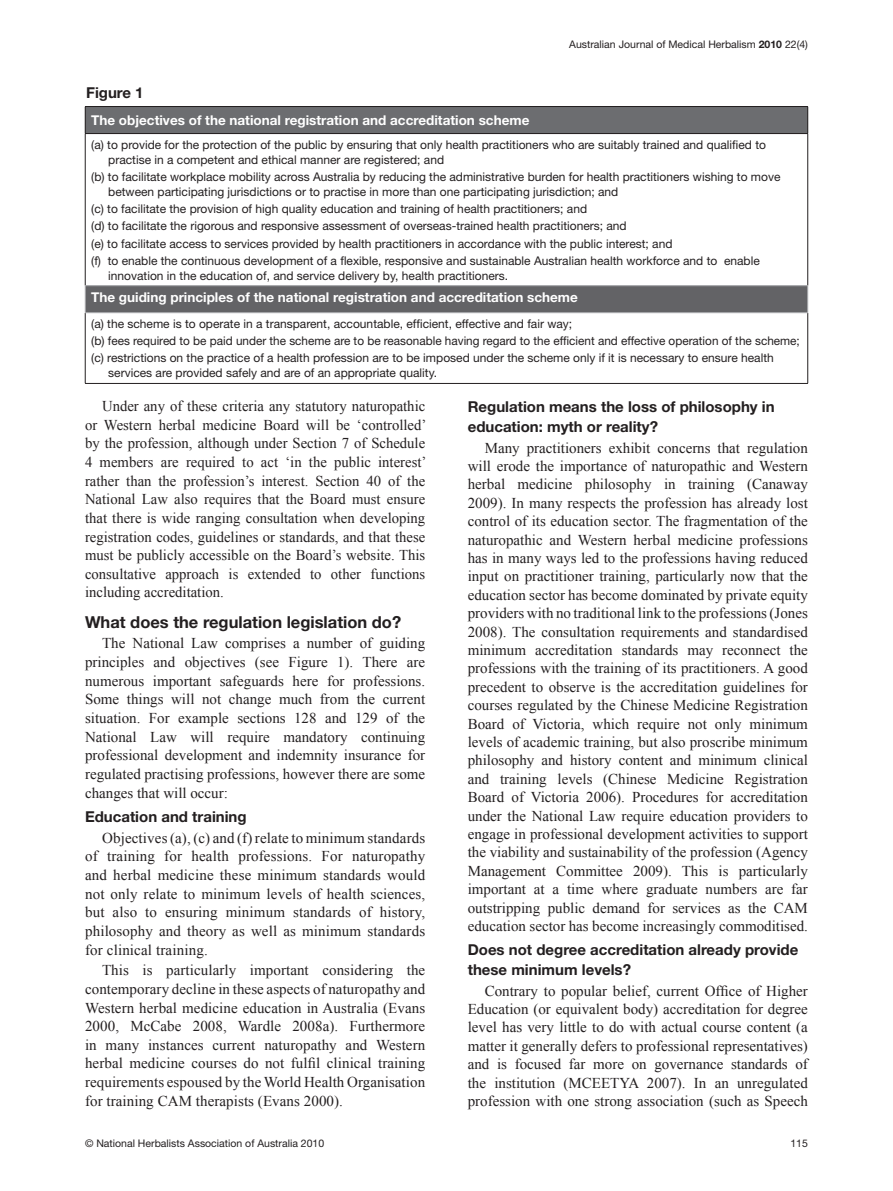
<style>
.page{position:relative;width:893px;height:1191px;background:#fff}
.page>*{position:absolute;margin:0;border:0;box-sizing:border-box;transform-origin:0 0}
.t1{font:700 16.5px "Helvetica Neue LT";color:#231f20}
.t2{font:15px/18.5px "Times New Roman";color:#231f20;text-align:justify}
.t3{font:700 15px/20px "Helvetica Neue LT";color:#231f20}
.t4{font:700 13.5px "Helvetica Neue LT";color:#fff}
.t5{font:12px/17.1px "Helvetica Neue LT";color:#231f20}
.t6{font:10.5px "Helvetica Neue LT";color:#231f20}
.s1{font-weight:700}
</style>
<div class="page">
<div style="left:85px;top:106px;width:723px;height:28px;background:#6c6d70"></div>
<div style="left:85px;top:286px;width:723px;height:27px;background:#636366"></div>
<hr style="left:85px;top:134px;width:1px;height:151px;background:#231f20">
<hr style="left:807px;top:134px;width:1px;height:151px;background:#231f20">
<hr style="left:85px;top:313px;width:1px;height:70px;background:#231f20">
<hr style="left:807px;top:313px;width:1px;height:70px;background:#231f20">
<hr style="left:85px;top:383px;width:723px;height:1px;background:#231f20">
<hr style="left:85px;top:106px;width:723px;height:1px;background:#231f20">
<svg style="left:85px;top:107px;width:1px;height:26px"></svg>
<svg style="left:807px;top:107px;width:1px;height:26px"></svg>
<hr style="left:85px;top:133px;width:723px;height:1px;background:#231f20">
<hr style="left:85px;top:285px;width:723px;height:1px;background:#babbbe">
<svg style="left:85px;top:286px;width:1px;height:26px"></svg>
<svg style="left:807px;top:286px;width:1px;height:26px"></svg>
<hr style="left:85px;top:312px;width:723px;height:1px;background:#babbbe">
<p class="t3" style="left:86px;top:82px;width:59px">Figure 1</p>
<p class="t6" style="left:569px;top:38px;width:240px">Australian Journal of Medical Herbalism <span class="s1">2010</span> 22(4)</p>
<p class="t4" style="left:91px;top:112px;width:440px">The objectives of the national registration and accreditation scheme</p>
<p class="t5" style="left:108px;top:137px;width:659px;line-height:15px;text-indent:-17px">(a) to provide for the protection of the public by ensuring that only health practitioners who are suitably trained and qualified to practise in a competent and ethical manner are registered; and</p>
<p class="t5" style="left:108px;top:169px;width:674px;line-height:15px;text-indent:-17px">(b) to facilitate workplace mobility across Australia by reducing the administrative burden for health practitioners wishing to move between participating jurisdictions or to practise in more than one participating jurisdiction; and</p>
<p class="t5" style="left:91px;top:200px;width:670px">(c) to facilitate the provision of high quality education and training of health practitioners; and<br>(d) to facilitate the rigorous and responsive assessment of overseas-trained health practitioners; and<br>(e) to facilitate access to services provided by health practitioners in accordance with the public interest; and<br>(f) to enable the continuous development of a flexible, responsive and sustainable Australian health workforce and to enable</p>
<p class="t5" style="left:108px;top:267px;width:401px">innovation in the education of, and service delivery by, health practitioners.</p>
<p class="t4" style="left:91px;top:289px;width:488px">The guiding principles of the national registration and accreditation scheme</p>
<p class="t5" style="left:91px;top:315px;width:710px">(a) the scheme is to operate in a transparent, accountable, efficient, effective and fair way;<br>(b) fees required to be paid under the scheme are to be reasonable having regard to the efficient and effective operation of the scheme; (c) restrictions on the practice of a health profession are to be imposed under the scheme only if it is necessary to ensure health</p>
<p class="t5" style="left:108px;top:364px;width:330px">services are provided safely and are of an appropriate quality.</p>
<p class="t2" style="left:85px;top:396px;width:343px;text-indent:17px">Under any of these criteria any statutory naturopathic or Western herbal medicine Board will be ‘controlled’ by the profession, although under Section 7 of Schedule 4 members are required to act ‘in the public interest’ rather than the profession’s interest. Section 40 of the National Law also requires that the Board must ensure that there is wide ranging consultation when developing registration codes, guidelines or standards, and that these must be publicly accessible on the Board’s website. This consultative approach is extended to other functions including accreditation.</p>
<p class="t1" style="left:85px;top:611px;width:318px">What does the regulation legislation do?</p>
<p class="t2" style="left:85px;top:634px;width:342px;text-indent:17px">The National Law comprises a number of guiding principles and objectives (see Figure 1). There are numerous important safeguards here for professions.<br>Some things will not change much from the current situation. For example sections 128 and 129 of the National Law will require mandatory continuing professional development and indemnity insurance for regulated practising professions, however there are some changes that will occur:</p>
<p class="t3" style="left:85px;top:806px;width:163px">Education and training</p>
<p class="t2" style="left:85px;top:828px;width:342px;text-indent:17px">Objectives (a), (c) and (f) relate to minimum standards of training for health professions. For naturopathy and herbal medicine these minimum standards would not only relate to minimum levels of health sciences, but also to ensuring minimum standards of history, philosophy and theory as well as minimum standards for clinical training.</p>
<p class="t2" style="left:85px;top:960px;width:342px;text-indent:17px">This is particularly important considering the contemporary decline in these aspects of naturopathy and Western herbal medicine education in Australia (Evans 2000, McCabe 2008, Wardle 2008a). Furthermore in many instances current naturopathy and Western herbal medicine courses do not fulfil clinical training requirements espoused by the World Health Organisation for training CAM therapists (Evans 2000).</p>
<p class="t3" style="left:468px;top:396px;width:308px">Regulation means the loss of philosophy in education: myth or reality?</p>
<p class="t2" style="left:468px;top:438px;width:342px;text-indent:17px">Many practitioners exhibit concerns that regulation will erode the importance of naturopathic and Western herbal medicine philosophy in training (Canaway 2009). In many respects the profession has already lost control of its education sector. The fragmentation of the naturopathic and Western herbal medicine professions has in many ways led to the professions having reduced input on practitioner training, particularly now that the education sector has become dominated by private equity providers with no traditional link to the professions (Jones 2008). The consultation requirements and standardised minimum accreditation standards may reconnect the professions with the training of its practitioners. A good precedent to observe is the accreditation guidelines for courses regulated by the Chinese Medicine Registration Board of Victoria, which require not only minimum levels of academic training, but also proscribe minimum philosophy and history content and minimum clinical and training levels (Chinese Medicine Registration Board of Victoria 2006). Procedures for accreditation under the National Law require education providers to engage in professional development activities to support the viability and sustainability of the profession (Agency Management Committee 2009). This is particularly important at a time where graduate numbers are far outstripping public demand for services as the CAM education sector has become increasingly commoditised.</p>
<p class="t3" style="left:468px;top:939px;width:332px">Does not degree accreditation already provide these minimum levels?</p>
<p class="t2" style="left:468px;top:981px;width:342px;text-indent:17px">Contrary to popular belief, current Office of Higher Education (or equivalent body) accreditation for degree level has very little to do with actual course content (a matter it generally defers to professional representatives) and is focused far more on governance standards of the institution (MCEETYA 2007). In an unregulated profession with one strong association (such as Speech</p>
<p class="t6" style="left:85px;top:1136px;width:241px">© National Herbalists Association of Australia 2010</p>
<p class="t6" style="left:790px;top:1136px;width:19px">115</p>
</div>
